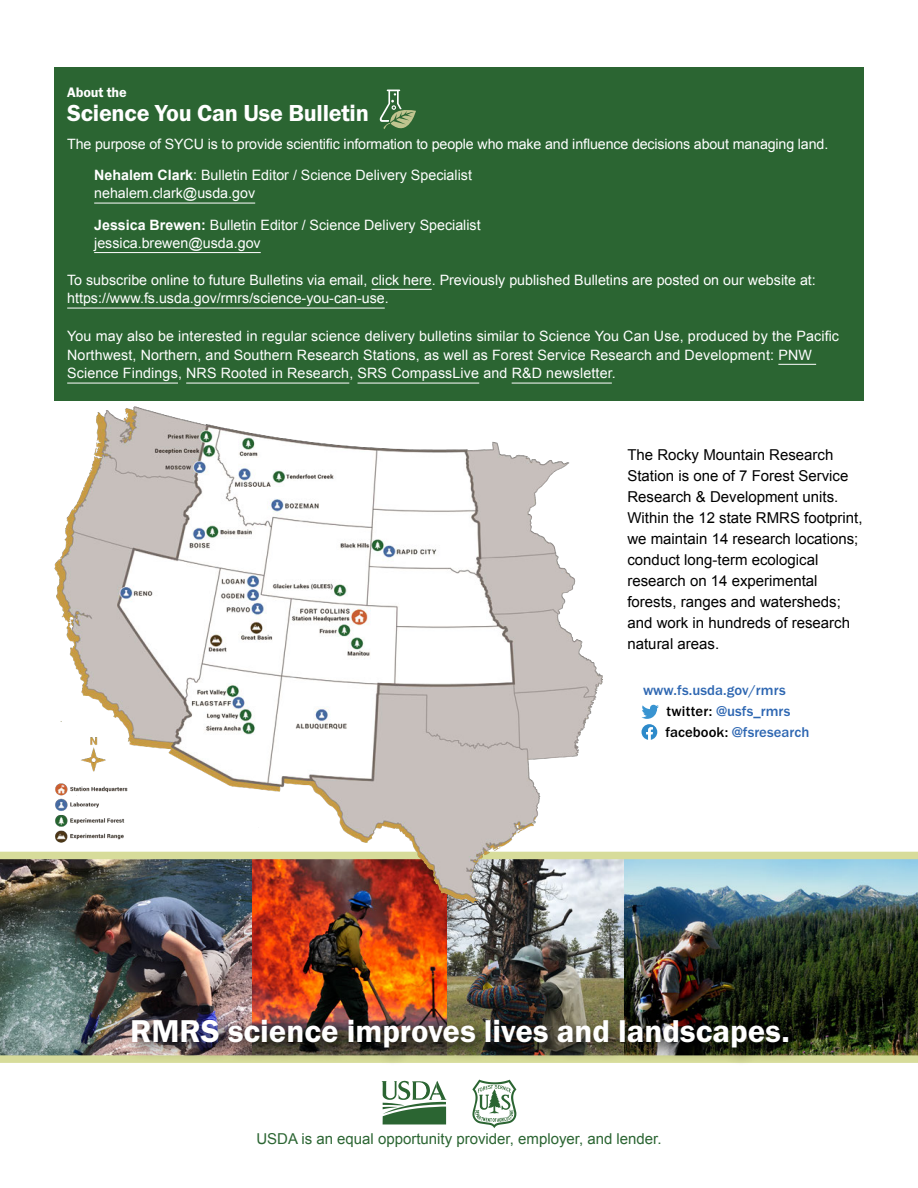
<style>
.page{position:relative;width:918px;height:1188px;background:#fff}
.page>*{position:absolute;margin:0;border:0;box-sizing:border-box;transform-origin:0 0}
.t1{font:32.7px "Franklin Gothic URW Dem";color:#fff}
.t2{font:24px "Franklin Gothic URW Dem";letter-spacing:-.01em;color:#fff}
.t3{font:15px/21px "Arial";color:#000}
.t4{font:15px "Arial";color:#2b6532}
.t5{font:500 14.7px/21px "Franklin Gothic URW";letter-spacing:.005em;color:#2e67b2}
.t6{font:14.25px/18.8px "Arial";color:#fff}
.t7{font:14.25px "Franklin Gothic URW Dem";letter-spacing:-.01em;color:#fff}
.s1{font-weight:700}
.s2{color:#000}
</style>
<div class="page">
<div style="left:54px;top:68px;width:810px;height:333px;background:#2b6532"></div>
<img style="left:0;top:859px;width:624px;height:196px">
<img style="left:624px;top:859px;width:294px;height:196px">
<div style="left:0;top:1055px;width:918px;height:8px;background:#d7dc9a"></div>
<div style="left:0;top:852px;width:918px;height:7px;background:#d7dc9a"></div>
<hr style="left:94px;top:203px;width:161px;height:1px;background:#fff">
<hr style="left:94px;top:252px;width:167px;height:1px;background:#fff">
<hr style="left:372px;top:289px;width:60px;height:1px;background:#fff">
<hr style="left:67px;top:308px;width:318px;height:1px;background:#fff">
<hr style="left:778px;top:364px;width:38px;height:1px;background:#fff">
<hr style="left:67px;top:383px;width:111px;height:1px;background:#fff">
<hr style="left:186px;top:383px;width:163px;height:1px;background:#fff">
<hr style="left:358px;top:383px;width:121px;height:1px;background:#fff">
<hr style="left:512px;top:383px;width:100px;height:1px;background:#fff">
<svg style="left:382px;top:1081px;width:64px;height:43px"></svg>
<svg style="left:472px;top:1080px;width:44px;height:48px"></svg>
<svg style="left:380px;top:90px;width:36px;height:39px"></svg>
<img style="left:44px;top:406px;width:559px;height:496px">
<div style="left:125px;top:1013px;width:682px;height:54px;background:#000;opacity:.85"></div>
<svg style="left:642px;top:705px;width:17px;height:35px"></svg>
<p class="t7" style="left:67px;top:83px;width:61px">About the</p>
<h2 class="t2" style="left:67px;top:99px;width:303px">Science You Can Use Bulletin</h2>
<p class="t6" style="left:67px;top:135px;width:763px">The purpose of SYCU is to provide scientific information to people who make and influence decisions about managing land.</p>
<p class="t6" style="left:94px;top:166px;width:379px;line-height:18px"><span class="s1">Nehalem Clark</span>: Bulletin Editor / Science Delivery Specialist nehalem.clark@usda.gov</p>
<p class="t6" style="left:94px;top:216px;width:388px;line-height:18px"><span class="s1">Jessica Brewen:</span> Bulletin Editor / Science Delivery Specialist jessica.brewen@usda.gov</p>
<p class="t6" style="left:67px;top:270px;width:750px">To subscribe online to future Bulletins via email, click here. Previously published Bulletins are posted on our website at: https://www.fs.usda.gov/rmrs/science-you-can-use.</p>
<p class="t6" style="left:67px;top:327px;width:773px">You may also be interested in regular science delivery bulletins similar to Science You Can Use, produced by the Pacific<br>Northwest, Northern, and Southern Research Stations, as well as Forest Service Research and Development: PNW<br>Science Findings, NRS Rooted in Research, SRS CompassLive and R&amp;D newsletter.</p>
<p class="t3" style="left:627px;top:445px;width:237px">The Rocky Mountain Research<br>Station is one of 7 Forest Service<br>Research &amp; Development units.<br>Within the 12 state RMRS footprint, we maintain 14 research locations; conduct long-term ecological research on 14 experimental forests, ranges and watersheds; and work in hundreds of research natural areas.</p>
<p class="t5" style="left:665px;top:679px;width:145px;text-indent:-22px">www.fs.usda.gov/rmrs <span class="s2">twitter:</span> @usfs_rmrs <span class="s2">facebook:</span> @fsresearch</p>
<h1 class="t1" style="left:130px;top:1011px;width:661px">RMRS science improves lives and landscapes.</h1>
<p class="t4" style="left:256px;top:1129px;width:407px">USDA is an equal opportunity provider, employer, and lender.</p>
</div>
